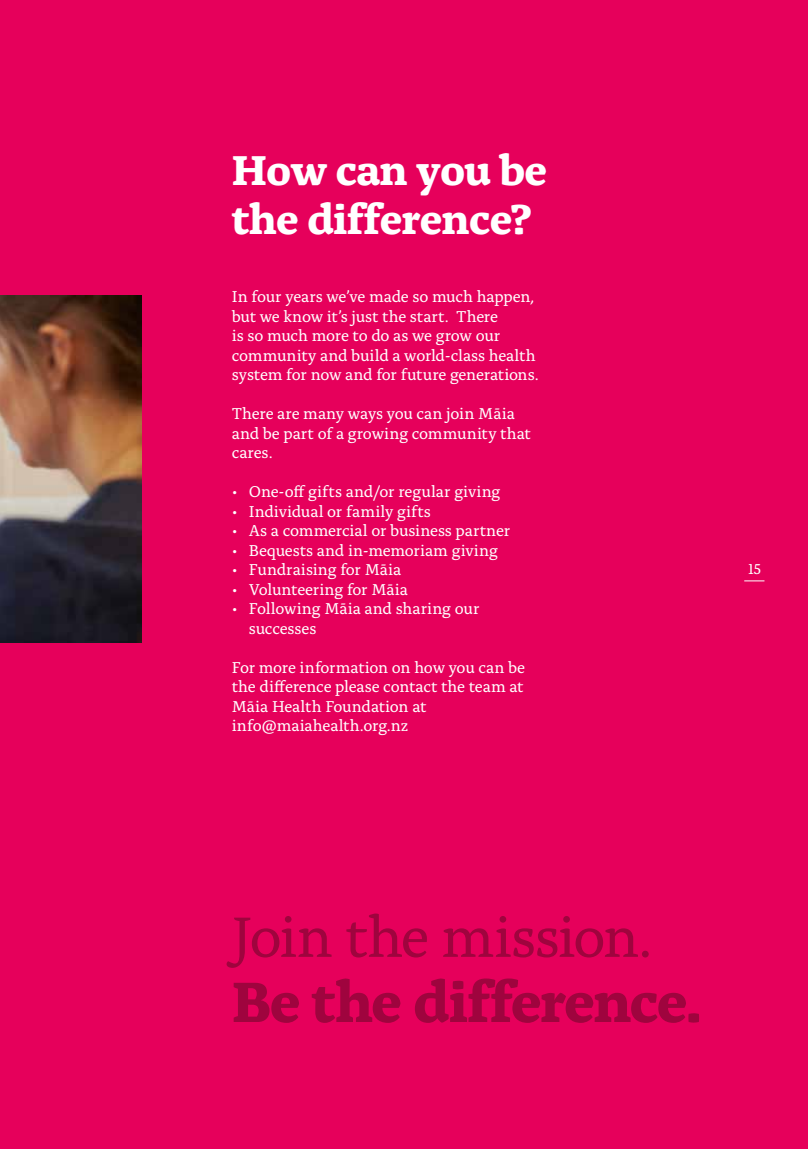
<style>
.page{position:relative;width:808px;height:1149px;background:#fff}
.page>*{position:absolute;margin:0;border:0;box-sizing:border-box;transform-origin:0 0}
.t1{font:700 59.55px "Alda OTCEV";letter-spacing:-.025em;color:#9f043e}
.t2{font:59.55px "Alda OTCEV";letter-spacing:-.04em;color:#9f043e}
.t3{font:700 43.8px/48.6px "Alda OTCEV";letter-spacing:-.02em;color:#fff}
.t4{font:16.5px/19.5px "Alda OTCEV";letter-spacing:-.01em;color:#fff}
.t5{font:15px "Alda OTCEV";color:#fff}
</style>
<div class="page">
<div style="left:0;top:0;width:808px;height:1148px;background:#e6005b"></div>
<svg style="left:744px;top:580px;width:20px;height:1px"></svg>
<img style="left:0;top:295px;width:142px;height:347px">
<h2 class="t3" style="left:232px;top:142px;width:317px">How can you be the difference?</h2>
<p class="t4" style="left:232px;top:285px;width:309px">In four years we’ve made so much happen, but we know it’s just the start. There<br>is so much more to do as we grow our community and build a world-class health system for now and for future generations.</p>
<p class="t4" style="left:232px;top:402px;width:301px">There are many ways you can join Māia and be part of a growing community that cares.</p>
<p class="t4" style="left:232px;top:480px;width:270px">• One-off gifts and/or regular giving</p>
<p class="t4" style="left:232px;top:500px;width:201px">• Individual or family gifts</p>
<p class="t4" style="left:232px;top:519px;width:280px">• As a commercial or business partner</p>
<p class="t4" style="left:232px;top:539px;width:268px">• Bequests and in-memoriam giving</p>
<p class="t4" style="left:232px;top:558px;width:171px">• Fundraising for Māia</p>
<p class="t4" style="left:232px;top:578px;width:178px">• Volunteering for Māia</p>
<p class="t4" style="left:249px;top:597px;width:232px;text-indent:-17px">• Following Māia and sharing our successes</p>
<p class="t4" style="left:232px;top:656px;width:295px">For more information on how you can be the difference please contact the team at<br>Māia Health Foundation at info@maiahealth.org.nz</p>
<p class="t5" style="left:748px;top:558px;width:15px">15</p>
<h1 class="t2" style="left:232px;top:892px;width:422px">Join the mission.</h1>
<h1 class="t1" style="left:232px;top:954px;width:471px">Be the difference.</h1>
</div>
